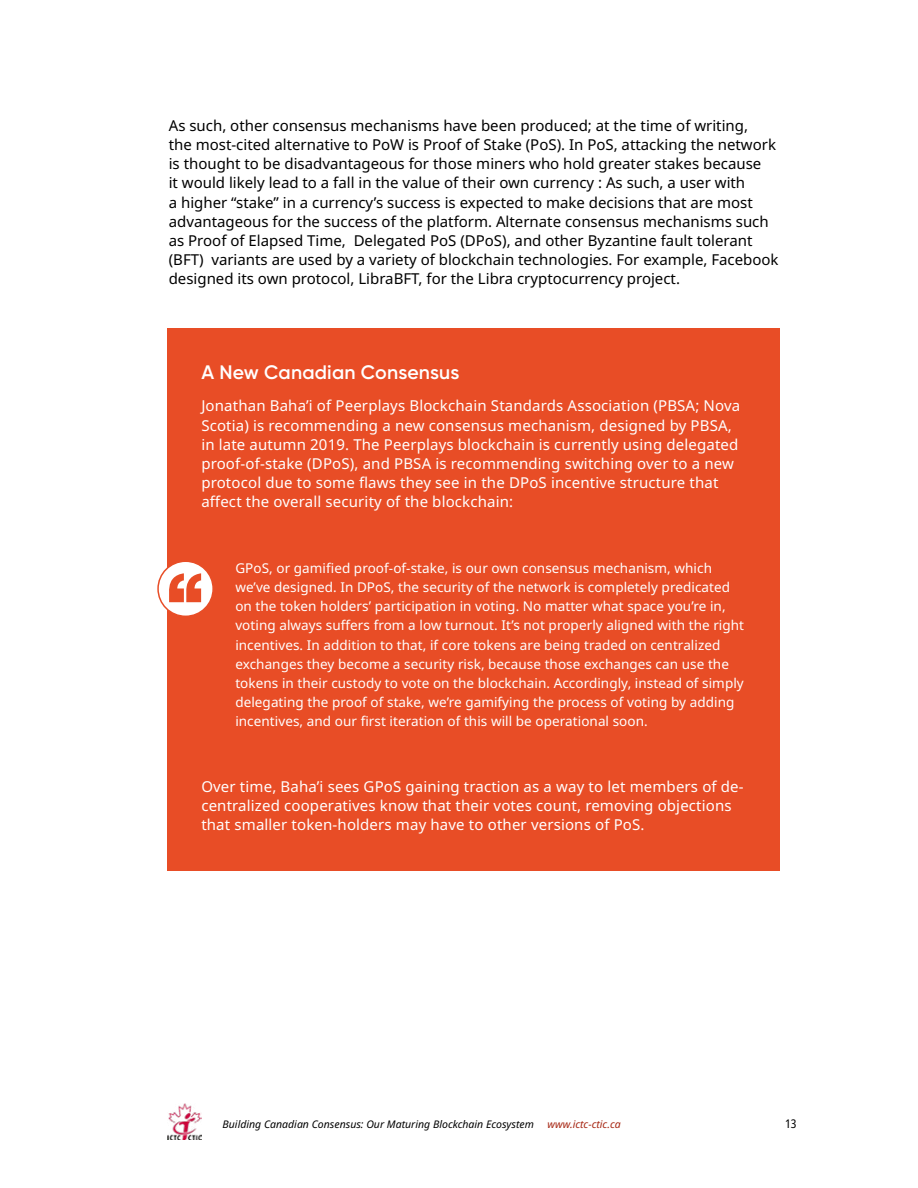
<style>
.page{position:relative;width:918px;height:1188px;background:#fff}
.page>*{position:absolute;margin:0;border:0;box-sizing:border-box;transform-origin:0 0}
.t1{font:600 19.5px "Gilroy";letter-spacing:.01em;color:#fff}
.t2{font:15px/19.2px "Noto Sans";color:#000}
.t3{font:15px/19.2px "Noto Sans";letter-spacing:.01em;color:#fff}
.t4{font:13.5px/19.2px "Noto Sans";letter-spacing:.005em;color:#fff}
.t5{font:condensed 12px "Noto Sans";color:#000}
.t6{font:italic 10.5px "Noto Sans";color:#000}
.t7{font:italic 10.5px "Noto Sans";color:#a62612}
</style>
<div class="page">
<img style="left:167px;top:1104px;width:34px;height:35px">
<div style="left:167px;top:329px;width:613px;height:542px;background:#e84d26"></div>
<div style="left:158px;top:561px;width:55px;height:55px;background:#fff;border-radius:50%"></div>
<div style="left:157px;top:560px;width:57px;height:57px;border:2px solid #e84d26;border-radius:50%"></div>
<svg style="left:169px;top:573px;width:32px;height:29px"></svg>
<p class="t2" style="left:169px;top:116px;width:611px">As such, other consensus mechanisms have been produced; at the time of writing,<br>the most-cited alternative to PoW is Proof of Stake (PoS). In PoS, attacking the network is thought to be disadvantageous for those miners who hold greater stakes because<br>it would likely lead to a fall in the value of their own currency : As such, a user with<br>a higher “stake” in a currency’s success is expected to make decisions that are most advantageous for the success of the platform. Alternate consensus mechanisms such as Proof of Elapsed Time, Delegated PoS (DPoS), and other Byzantine fault tolerant (BFT) variants are used by a variety of blockchain technologies. For example, Facebook designed its own protocol, LibraBFT, for the Libra cryptocurrency project.</p>
<h1 class="t1" style="left:201px;top:360px;width:260px">A New Canadian Consensus</h1>
<p class="t3" style="left:201px;top:397px;width:540px">Jonathan Baha’i of Peerplays Blockchain Standards Association (PBSA; Nova Scotia) is recommending a new consensus mechanism, designed by PBSA, in late autumn 2019. The Peerplays blockchain is currently using delegated proof-of-stake (DPoS), and PBSA is recommending switching over to a new protocol due to some flaws they see in the DPoS incentive structure that affect the overall security of the blockchain:</p>
<p class="t4" style="left:235px;top:559px;width:510px">GPoS, or gamified proof-of-stake, is our own consensus mechanism, which we’ve designed. In DPoS, the security of the network is completely predicated on the token holders’ participation in voting. No matter what space you’re in, voting always suffers from a low turnout. It’s not properly aligned with the right incentives. In addition to that, if core tokens are being traded on centralized exchanges they become a security risk, because those exchanges can use the tokens in their custody to vote on the blockchain. Accordingly, instead of simply delegating the proof of stake, we’re gamifying the process of voting by adding incentives, and our first iteration of this will be operational soon.</p>
<p class="t3" style="left:201px;top:777px;width:544px">Over time, Baha’i sees GPoS gaining traction as a way to let members of de&shy;centralized cooperatives know that their votes count, removing objections that smaller token-holders may have to other versions of PoS.</p>
<p class="t6" style="left:223px;top:1117px;width:313px">Building Canadian Consensus: Our Maturing Blockchain Ecosystem</p>
<p class="t7" style="left:548px;top:1117px;width:75px">www.ictc-ctic.ca</p>
<p class="t5" style="left:785px;top:1116px;width:13px">13</p>
</div>
